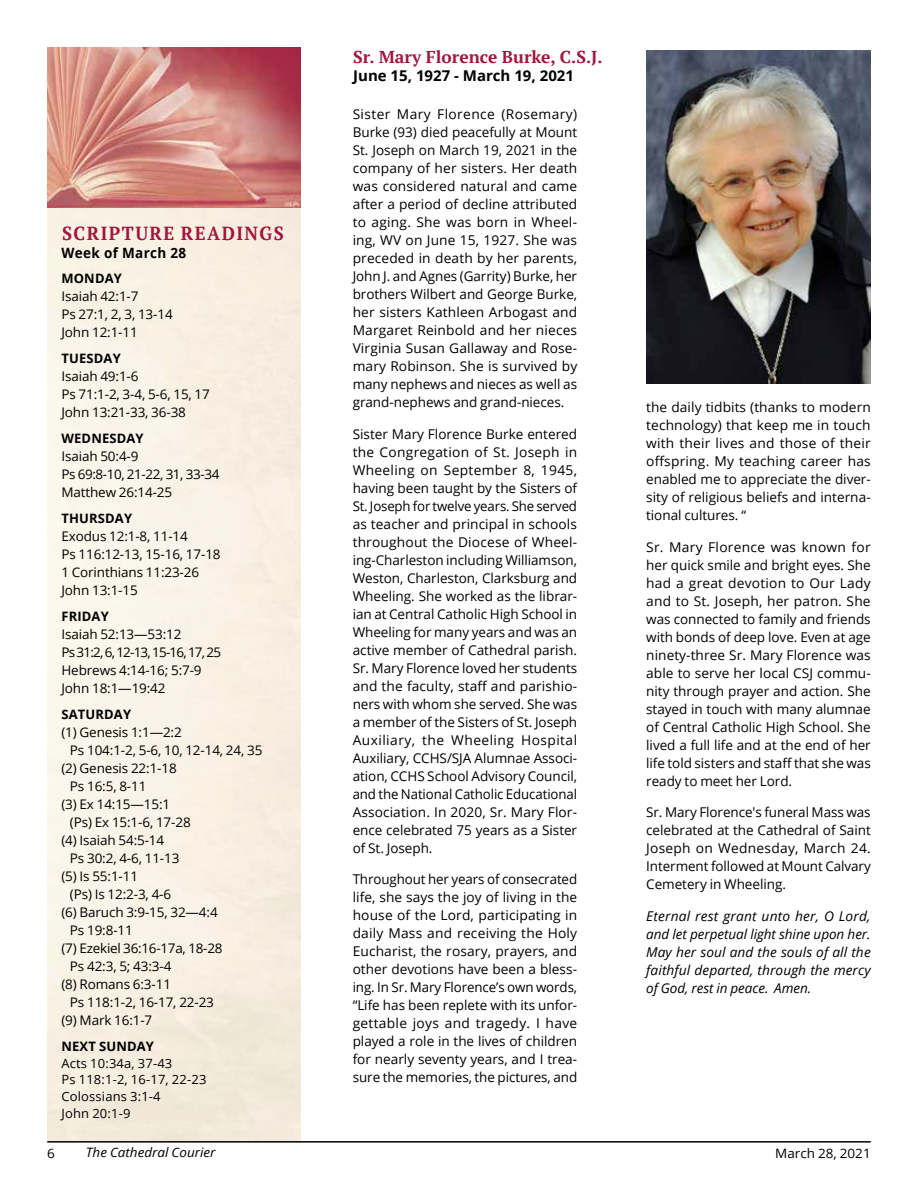
<style>
.page{position:relative;width:918px;height:1188px;background:#fff}
.page>*{position:absolute;margin:0;border:0;box-sizing:border-box;transform-origin:0 0}
.t1{font:700 18.9px "PT Serif";letter-spacing:.08em;color:#a0163e;scale:.95 1}
.t2{font:700 17.1px "PT Serif";color:#a0163e}
.t3{font:700 14.85px "Open Sans";color:#000}
.t4{font:700 14.1px "Open Sans";letter-spacing:.025em;color:#000;scale:.95 1}
.t5{font:13.5px/18px "Open Sans";letter-spacing:-.005em;color:#000;text-align:justify}
.t6{font:italic 13.5px/18px "Open Sans";letter-spacing:.005em;color:#000;text-align:justify}
.t7{font:13.2px/18px "Open Sans";letter-spacing:-.01em;color:#000}
.t8{font:700 12.9px "Open Sans";letter-spacing:.01em;color:#000}
.t9{font:italic 12.9px "Open Sans";color:#000;scale:1.04 1}
.t10{font:12.9px "Open Sans";color:#000;scale:1.04 1}
.t11{font:12.75px/16.8px "Open Sans";letter-spacing:.01em;color:#000}
</style>
<div class="page">
<hr style="left:47px;top:1141px;width:824px;height:2px;background:#000">
<img style="left:47px;top:207px;width:253px;height:934px">
<img style="left:47px;top:47px;width:253px;height:160px">
<img style="left:646px;top:50px;width:225px;height:334px">
<h1 class="t1" style="left:62px;top:221px;width:235px">SCRIPTURE READINGS</h1>
<p class="t4" style="left:61px;top:243px;width:133px">Week of March 28</p>
<p class="t8" style="left:61px;top:270px;width:62px">MONDAY</p>
<p class="t7" style="left:61px;top:287px;width:113px">Isaiah 42:1-7<br>Ps 27:1, 2, 3, 13-14<br>John 12:1-11</p>
<p class="t8" style="left:61px;top:350px;width:61px">TUESDAY</p>
<p class="t7" style="left:61px;top:367px;width:150px">Isaiah 49:1-6<br>Ps 71:1-2, 3-4, 5-6, 15, 17<br>John 13:21-33, 36-38</p>
<p class="t8" style="left:61px;top:429px;width:84px">WEDNESDAY</p>
<p class="t7" style="left:61px;top:447px;width:159px">Isaiah 50:4-9<br>Ps 69:8-10, 21-22, 31, 33-34<br>Matthew 26:14-25</p>
<p class="t8" style="left:61px;top:509px;width:72px">THURSDAY</p>
<p class="t7" style="left:61px;top:527px;width:161px">Exodus 12:1-8, 11-14<br>Ps 116:12-13, 15-16, 17-18<br>1 Corinthians 11:23-26<br>John 13:1-15</p>
<p class="t8" style="left:61px;top:607px;width:49px">FRIDAY</p>
<p class="t7" style="left:61px;top:625px;width:161px">Isaiah 52:13—53:12<br>Ps 31:2, 6, 12-13, 15-16, 17, 25<br>Hebrews 4:14-16; 5:7-9<br>John 18:1—19:42</p>
<p class="t8" style="left:61px;top:705px;width:71px">SATURDAY</p>
<p class="t7" style="left:61px;top:723px;width:122px">(1) Genesis 1:1—2:2</p>
<p class="t7" style="left:70px;top:741px;width:194px">Ps 104:1-2, 5-6, 10, 12-14, 24, 35</p>
<p class="t7" style="left:61px;top:759px;width:117px">(2) Genesis 22:1-18</p>
<p class="t7" style="left:70px;top:777px;width:78px">Ps 16:5, 8-11</p>
<p class="t7" style="left:61px;top:795px;width:110px">(3) Ex 14:15—15:1</p>
<p class="t7" style="left:70px;top:813px;width:122px">(Ps) Ex 15:1-6, 17-28</p>
<p class="t7" style="left:61px;top:831px;width:104px">(4) Isaiah 54:5-14</p>
<p class="t7" style="left:70px;top:849px;width:111px">Ps 30:2, 4-6, 11-13</p>
<p class="t7" style="left:61px;top:867px;width:78px">(5) Is 55:1-11</p>
<p class="t7" style="left:70px;top:885px;width:103px">(Ps) Is 12:2-3, 4-6</p>
<p class="t7" style="left:61px;top:903px;width:158px">(6) Baruch 3:9-15, 32—4:4</p>
<p class="t7" style="left:70px;top:921px;width:64px">Ps 19:8-11</p>
<p class="t7" style="left:61px;top:939px;width:163px">(7) Ezekiel 36:16-17a, 18-28</p>
<p class="t7" style="left:70px;top:957px;width:103px">Ps 42:3, 5; 43:3-4</p>
<p class="t7" style="left:61px;top:975px;width:111px">(8) Romans 6:3-11</p>
<p class="t7" style="left:70px;top:993px;width:146px">Ps 118:1-2, 16-17, 22-23</p>
<p class="t7" style="left:61px;top:1011px;width:92px">(9) Mark 16:1-7</p>
<p class="t8" style="left:61px;top:1037px;width:94px">NEXT SUNDAY</p>
<p class="t11" style="left:61px;top:1054px;width:147px">Acts 10:34a, 37-43<br>Ps 118:1-2, 16-17, 22-23<br>Colossians 3:1-4<br>John 20:1-9</p>
<p class="t2" style="left:353px;top:45px;width:251px">Sr. Mary Florence Burke, C.S.J.</p>
<p class="t3" style="left:353px;top:65px;width:222px">June 15, 1927 - March 19, 2021</p>
<p class="t5" style="left:353px;top:105px;width:226px">Sister Mary Florence (Rosemary)<br>Burke (93) died peacefully at Mount St. Joseph on March 19, 2021 in the company of her sisters. Her death was considered natural and came after a period of decline attributed to aging. She was born in Wheel&shy;ing, WV on June 15, 1927. She was preceded in death by her parents, John J. and Agnes (Garrity) Burke, her brothers Wilbert and George Burke, her sisters Kathleen Arbogast and Margaret Reinbold and her nieces Virginia Susan Gallaway and Rose&shy;mary Robinson. She is survived by many nephews and nieces as well as grand-nephews and grand-nieces.</p>
<p class="t5" style="left:353px;top:425px;width:226px">Sister Mary Florence Burke entered the Congregation of St. Joseph in Wheeling on September 8, 1945, having been taught by the Sisters of St. Joseph for twelve years. She served as teacher and principal in schools throughout the Diocese of Wheel&shy;ing-Charleston including Williamson, Weston, Charleston, Clarksburg and Wheeling. She worked as the librar&shy;ian at Central Catholic High School in Wheeling for many years and was an active member of Cathedral parish.<br>Sr. Mary Florence loved her students and the faculty, staff and parishio&shy;ners with whom she served. She was a member of the Sisters of St. Joseph Auxiliary, the Wheeling Hospital Auxiliary, CCHS/SJA Alumnae Associ&shy;ation, CCHS School Advisory Council, and the National Catholic Educational Association. In 2020, Sr. Mary Flor&shy;ence celebrated 75 years as a Sister of St. Joseph.</p>
<p class="t5" style="left:353px;top:870px;width:226px">Throughout her years of consecrated life, she says the joy of living in the house of the Lord, participating in daily Mass and receiving the Holy Eucharist, the rosary, prayers, and other devotions have been a bless&shy;ing. In Sr. Mary Florence’s own words, “Life has been replete with its unfor&shy;gettable joys and tragedy. I have played a role in the lives of children for nearly seventy years, and I trea&shy;sure the memories, the pictures, and</p>
<p class="t5" style="left:646px;top:398px;width:226px">the daily tidbits (thanks to modern technology) that keep me in touch with their lives and those of their offspring. My teaching career has enabled me to appreciate the diver&shy;sity of religious beliefs and interna&shy;tional cultures. “</p>
<p class="t5" style="left:646px;top:537px;width:226px">Sr. Mary Florence was known for her quick smile and bright eyes. She had a great devotion to Our Lady and to St. Joseph, her patron. She was connected to family and friends with bonds of deep love. Even at age ninety-three Sr. Mary Florence was able to serve her local CSJ commu&shy;nity through prayer and action. She stayed in touch with many alumnae of Central Catholic High School. She lived a full life and at the end of her life told sisters and staff that she was ready to meet her Lord.</p>
<p class="t5" style="left:646px;top:803px;width:226px">Sr. Mary Florence's funeral Mass was celebrated at the Cathedral of Saint Joseph on Wednesday, March 24.<br>Interment followed at Mount Calvary Cemetery in Wheeling.</p>
<p class="t6" style="left:646px;top:906px;width:226px">Eternal rest grant unto her, O Lord, and let perpetual light shine upon her.<br>May her soul and the souls of all the faithful departed, through the mercy of God, rest in peace. Amen.</p>
<p class="t10" style="left:47px;top:1144px;width:9px">6</p>
<p class="t9" style="left:86px;top:1143px;width:126px">The Cathedral Courier</p>
<p class="t10" style="left:775px;top:1144px;width:93px">March 28, 2021</p>
</div>
